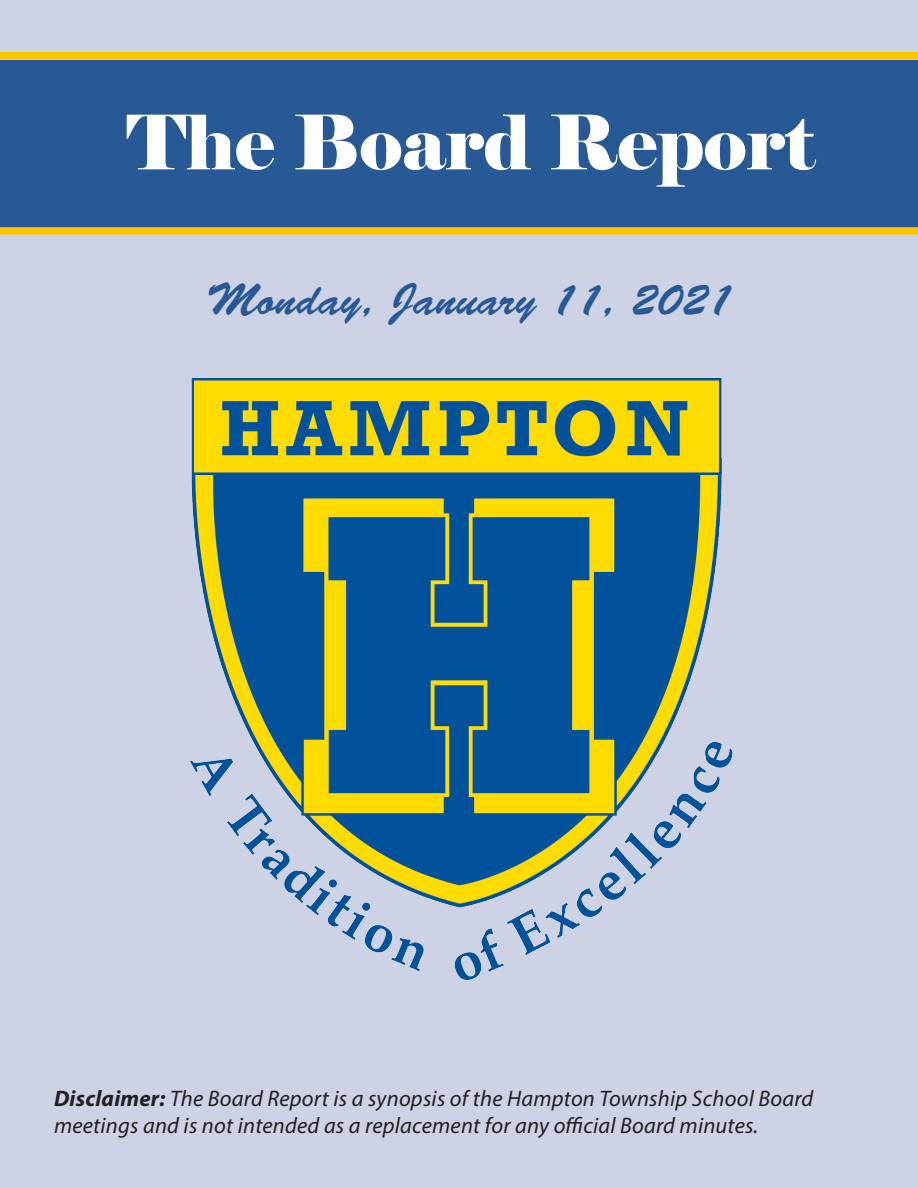
<style>
.page{position:relative;width:918px;height:1188px;background:#ced2e5}
.page>*{position:absolute;margin:0;border:0;box-sizing:border-box;transform-origin:0 0}
.t1{font:75px "Elephant";color:#fff}
.t2{font:45px "Brush Script Std";color:#265996}
.t3{font:italic 22.5px/27px "Myriad Pro";letter-spacing:.01em;color:#231f20}
.s1{font-weight:700}
</style>
<div class="page">
<div style="left:0;top:60px;width:918px;height:167px;background:#265996"></div>
<div style="left:0;top:52px;width:918px;height:7px;background:#ffc500"></div>
<div style="left:0;top:227px;width:918px;height:8px;background:#ffc500"></div>
<img style="left:190px;top:378px;width:543px;height:602px">
<p class="t1" style="left:126px;top:96px;width:690px">The Board Report</p>
<p class="t2" style="left:207px;top:274px;width:527px">Monday, January 11, 2021</p>
<p class="t3" style="left:54px;top:1085px;width:761px"><span class="s1">Disclaimer:</span> The Board Report is a synopsis of the Hampton Township School Board meetings and is not intended as a replacement for any official Board minutes.</p>
</div>
